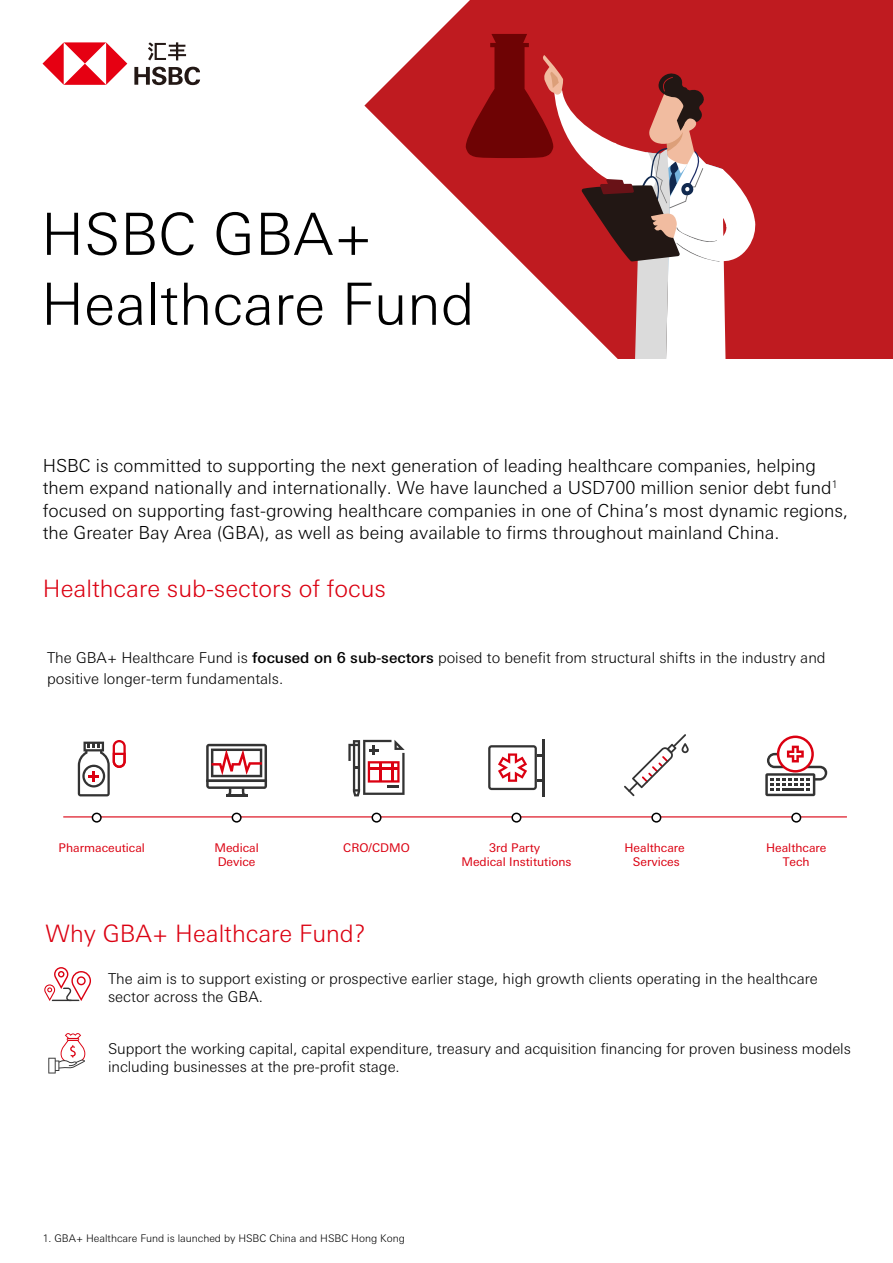
<style>
.page{position:relative;width:893px;height:1263px;background:#fff}
.page>*{position:absolute;margin:0;border:0;box-sizing:border-box;transform-origin:0 0}
.t1{font:300 58.2px/69.9px "Univers Nextfor HSBC";color:#000}
.t2{font:300 24px "Univers Nextfor HSBC";color:#db0011}
.t3{font:300 18px/22.5px "Univers Nextfor HSBC";color:#000}
.t4{font:300 15px/18px "Univers Nextfor HSBC";color:#000}
.t5{font:12px/14.4px "Univers Nextfor HSBC";color:#db0011;text-align:center}
.t6{font:300 10.5px "Univers Nextfor HSBC";color:#000}
.s1{font-weight:500}
</style>
<div class="page">
<svg style="left:44px;top:967px;width:47px;height:34px"></svg>
<svg style="left:48px;top:1033px;width:37px;height:40px"></svg>
<hr style="left:63px;top:816px;width:784px;height:1px;background:#db0011">
<svg style="left:348px;top:740px;width:57px;height:56px"></svg>
<svg style="left:78px;top:740px;width:48px;height:56px"></svg>
<svg style="left:206px;top:744px;width:61px;height:52px"></svg>
<svg style="left:765px;top:735px;width:62px;height:61px"></svg>
<hr style="left:542px;top:739px;width:3px;height:57px;background:#333">
<svg style="left:488px;top:745px;width:54px;height:45px"></svg>
<svg style="left:624px;top:734px;width:65px;height:62px"></svg>
<div style="left:92px;top:813px;width:9px;height:9px;background:#fff;border-radius:50%"></div>
<div style="left:92px;top:813px;width:10px;height:10px;border:2px solid #000;border-radius:50%"></div>
<div style="left:232px;top:813px;width:9px;height:9px;background:#fff;border-radius:50%"></div>
<div style="left:232px;top:813px;width:10px;height:10px;border:2px solid #000;border-radius:50%"></div>
<div style="left:372px;top:813px;width:9px;height:9px;background:#fff;border-radius:50%"></div>
<div style="left:372px;top:813px;width:10px;height:10px;border:2px solid #000;border-radius:50%"></div>
<div style="left:512px;top:813px;width:9px;height:9px;background:#fff;border-radius:50%"></div>
<div style="left:511px;top:813px;width:10px;height:10px;border:2px solid #000;border-radius:50%"></div>
<div style="left:652px;top:813px;width:9px;height:9px;background:#fff;border-radius:50%"></div>
<div style="left:651px;top:813px;width:10px;height:10px;border:2px solid #000;border-radius:50%"></div>
<div style="left:792px;top:813px;width:8px;height:9px;background:#fff;border-radius:50%"></div>
<div style="left:791px;top:813px;width:10px;height:10px;border:2px solid #000;border-radius:50%"></div>
<svg style="left:364px;top:0;width:529px;height:358px;fill:#bf1b20"></svg>
<svg style="left:466px;top:34px;width:290px;height:324px"></svg>
<svg style="left:42px;top:42px;width:85px;height:43px"></svg>
<svg style="left:134px;top:67px;width:66px;height:18px"></svg>
<svg style="left:148px;top:42px;width:38px;height:18px"></svg>
<h1 class="t1" style="left:41px;top:195px;width:435px">HSBC GBA+<br>Healthcare Fund</h1>
<p class="t3" style="left:43px;top:453px;width:807px">HSBC is committed to supporting the next generation of leading healthcare companies, helping them expand nationally and internationally. We have launched a USD700 million senior debt fund<sup>1 </sup>focused on supporting fast-growing healthcare companies in one of China’s most dynamic regions, the Greater Bay Area (GBA), as well as being available to firms throughout mainland China.</p>
<h2 class="t2" style="left:43px;top:571px;width:345px">Healthcare sub-sectors of focus</h2>
<p class="t4" style="left:47px;top:646px;width:780px;line-height:21px">The GBA+ Healthcare Fund is <span class="s1">focused on 6 sub-sectors</span> poised to benefit from structural shifts in the industry and positive longer-term fundamentals.</p>
<p class="t5" style="left:59px;top:839px;width:88px">Pharmaceutical</p>
<p class="t5" style="left:214px;top:839px;width:46px;text-align:left">Medical<br>Device</p>
<p class="t5" style="left:343px;top:839px;width:68px">CRO/CDMO</p>
<p class="t5" style="left:461px;top:839px;width:112px">3rd Party<br>Medical Institutions</p>
<p class="t5" style="left:624px;top:839px;width:62px">Healthcare<br>Services</p>
<p class="t5" style="left:766px;top:839px;width:62px">Healthcare<br>Tech</p>
<h2 class="t2" style="left:46px;top:916px;width:321px">Why GBA+ Healthcare Fund?</h2>
<p class="t4" style="left:108px;top:968px;width:711px">The aim is to support existing or prospective earlier stage, high growth clients operating in the healthcare sector across the GBA.</p>
<p class="t4" style="left:108px;top:1038px;width:744px">Support the working capital, capital expenditure, treasury and acquisition financing for proven business models including businesses at the pre-profit stage.</p>
<p class="t6" style="left:43px;top:1230px;width:364px">1. GBA+ Healthcare Fund is launched by HSBC China and HSBC Hong Kong</p>
</div>
